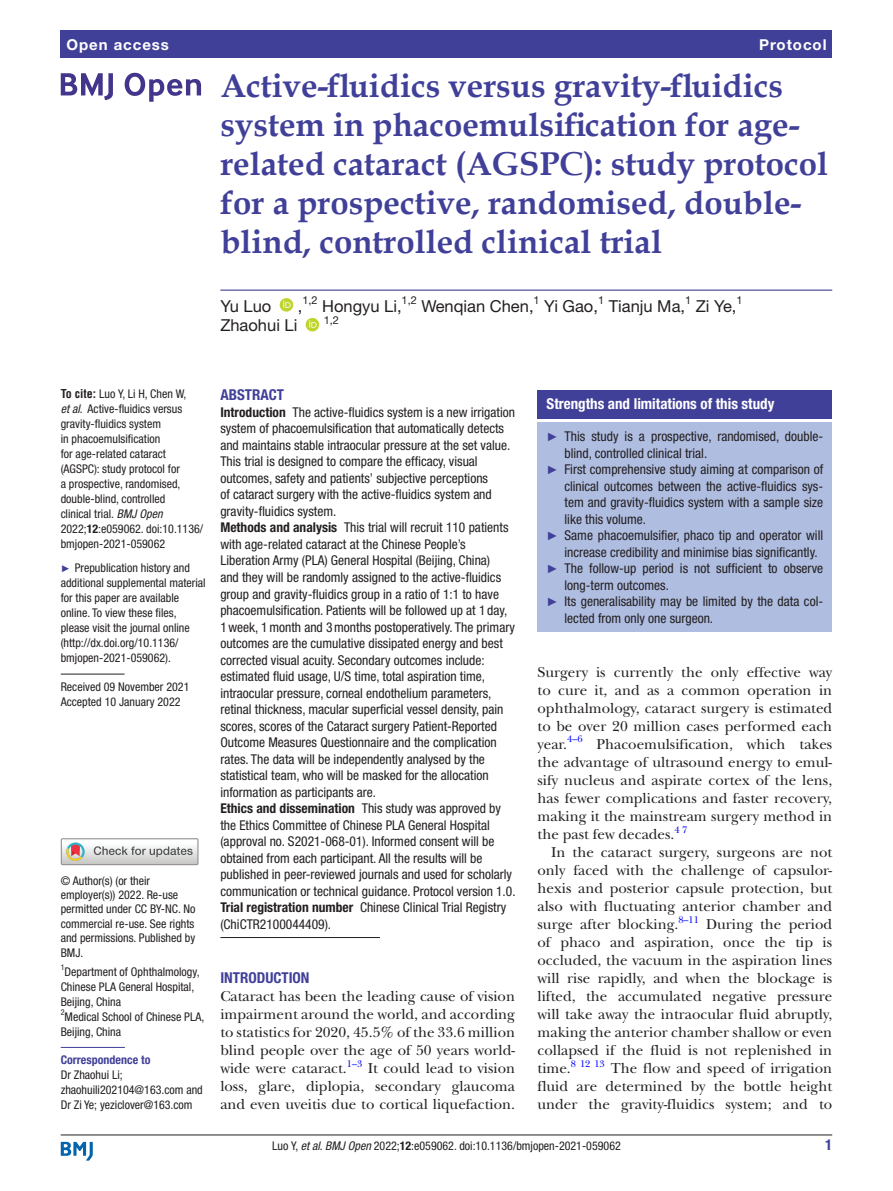
<style>
.page{position:relative;width:893px;height:1191px;background:#fff}
.page>*{position:absolute;margin:0;border:0;box-sizing:border-box;transform-origin:0 0}
.t1{font:700 33px/39px "Book Antiqua";color:#414099}
.t2{font:16.5px "Helvetica Neue LT Std";color:#231f20}
.t3{font:15px/18px "New Baskerville";color:#231f20;text-align:justify}
.t4{font:700 condensed 15px "Helvetica Neue LT Std";color:#fff}
.t5{font:700 condensed 15px "Helvetica Neue LT Std";color:#414099}
.t6{font:700 15px "Helvetica Neue LT Std";letter-spacing:.065em;color:#fff}
.t7{font:condensed 13.5px/16.5px "Helvetica Neue LT Std";color:#231f20}
.t8{font:condensed 12px/15px "Helvetica Neue LT Std";color:#231f20}
.t9{font:700 condensed 12px "Helvetica Neue LT Std";color:#414099}
.t10{font:10.95px "Helvetica Neue LT Std";color:#231f20}
.t11{font:9.9px "New Baskerville";color:#00f}
.t12{font:condensed 7.95px "Helvetica Neue LT Std";color:#231f20}
.s1{font-family:"Helvetica LT Std";font-weight:700}
.s2{font-style:italic}
.s3{font-weight:700}
.s4{font-family:"Arial";font-stretch:normal;font-size:9.75px;color:#414099}
.s5{font-family:"Arial";font-stretch:normal;font-size:12px;color:#414099}
</style>
<div class="page">
<hr style="left:61px;top:1134px;width:771px;height:1px;background:#231f20">
<svg style="left:61px;top:1141px;width:32px;height:19px"></svg>
<div style="left:61px;top:31px;width:771px;height:27px;background:#414099"></div>
<hr style="left:220px;top:289px;width:612px;height:2px;background:#414099">
<svg style="left:280px;top:298px;width:13px;height:14px"></svg>
<svg style="left:306px;top:318px;width:13px;height:13px"></svg>
<hr style="left:61px;top:673px;width:64px;height:1px;background:#231f20">
<hr style="left:61px;top:1047px;width:64px;height:1px;background:#414099">
<svg style="left:61px;top:73px;width:52px;height:27px"></svg>
<svg style="left:125px;top:73px;width:76px;height:29px"></svg>
<div style="left:61px;top:838px;width:138px;height:27px;border:1px solid #969090"></div>
<svg style="left:61px;top:838px;width:137px;height:26px"></svg>
<hr style="left:220px;top:937px;width:160px;height:1px;background:#231f20">
<div style="left:538px;top:390px;width:294px;height:28px;background:#414099"></div>
<div style="left:538px;top:422px;width:294px;height:210px;background:#afbde1"></div>
<p class="t6" style="left:66px;top:35px;width:104px">Open access</p>
<p class="t6" style="left:759px;top:35px;width:69px">Protocol</p>
<h1 class="t1" style="left:220px;top:66px;width:609px">Active--fluidics versus gravity--fluidics system in phacoemulsification for age-- related cataract (AGSPC): study protocol for a prospective, randomised, double-- blind, controlled clinical trial</h1>
<p class="t10" style="left:302px;top:294px;width:17px">1,2</p>
<p class="t2" style="left:322px;top:296px;width:81px">Hongyu Li,</p>
<p class="t10" style="left:402px;top:294px;width:17px">1,2</p>
<p class="t2" style="left:421px;top:296px;width:114px">Wenqian Chen,</p>
<p class="t10" style="left:534px;top:294px;width:8px">1</p>
<p class="t2" style="left:544px;top:296px;width:55px">Yi Gao,</p>
<p class="t10" style="left:598px;top:294px;width:8px">1</p>
<p class="t2" style="left:609px;top:296px;width:78px">Tianju Ma,</p>
<p class="t10" style="left:685px;top:294px;width:8px">1</p>
<p class="t2" style="left:696px;top:296px;width:42px">Zi Ye,</p>
<p class="t10" style="left:736px;top:294px;width:8px">1</p>
<p class="t2" style="left:220px;top:296px;width:53px">Yu Luo</p>
<p class="t2" style="left:298px;top:296px;width:6px">,</p>
<p class="t2" style="left:220px;top:316px;width:79px">Zhaohui Li</p>
<p class="t10" style="left:324px;top:313px;width:17px">1,2</p>
<p class="t8" style="left:61px;top:386px;width:144px"><span class="s1">To cite:</span> Luo Y, Li H, Chen W,<br><span class="s2">et al</span>. Active-fluidics versus gravity-fluidics system<br>in phacoemulsification<br>for age-related cataract (AGSPC): study protocol for<br>a prospective, randomised, double-blind, controlled<br>clinical trial. <span class="s2">BMJ Open<br></span>2022;<span class="s3">12</span>:e059062. doi:10.1136/ bmjopen-2021-059062</p>
<p class="t8" style="left:61px;top:560px;width:146px"><span class="s4">►</span> Prepublication history and additional supplemental material for this paper are available online. To view these files, please visit the journal online (http://dx.doi.org/10.1136/ bmjopen-2021-059062).</p>
<p class="t8" style="left:61px;top:679px;width:130px">Received 09 November 2021<br>Accepted 10 January 2022</p>
<p class="t8" style="left:61px;top:873px;width:136px;line-height:14.4px">© Author(s) (or their employer(s)) 2022. Re-use permitted under CC BY-NC. No commercial re-use. See rights and permissions. Published by<br>BMJ.</p>
<p class="t12" style="left:61px;top:963px;width:5px">1</p>
<p class="t8" style="left:61px;top:964px;width:145px;text-indent:4px">Department of Ophthalmology,<br>Chinese PLA General Hospital,<br>Beijing, China<br><sup>2</sup>Medical School of Chinese PLA,<br>Beijing, China</p>
<p class="t9" style="left:61px;top:1052px;width:91px">Correspondence to</p>
<p class="t8" style="left:61px;top:1067px;width:144px">Dr Zhaohui Li; zhaohuili202104@163.com and<br>Dr Zi Ye; yeziclover@163.com</p>
<p class="t5" style="left:220px;top:386px;width:65px">ABSTRACT</p>
<p class="t7" style="left:220px;top:404px;width:297px"><span class="s3">Introduction</span> The active-fluidics system is a new irrigation system of phacoemulsification that automatically detects and maintains stable intraocular pressure at the set value.<br>This trial is designed to compare the efficacy, visual outcomes, safety and patients’ subjective perceptions<br>of cataract surgery with the active-fluidics system and gravity-fluidics system.<br><span class="s3">Methods and analysis</span> This trial will recruit 110 patients with age-related cataract at the Chinese People’s Liberation Army (PLA) General Hospital (Beijing, China)<br>and they will be randomly assigned to the active-fluidics group and gravity-fluidics group in a ratio of 1:1 to have phacoemulsification. Patients will be followed up at 1 day, 1week, 1month and 3months postoperatively. The primary outcomes are the cumulative dissipated energy and best corrected visual acuity. Secondary outcomes include: estimated fluid usage, U/S time, total aspiration time, intraocular pressure, corneal endothelium parameters, retinal thickness, macular superficial vessel density, pain scores, scores of the Cataract surgery Patient-Reported Outcome Measures Questionnaire and the complication rates. The data will be independently analysed by the statistical team, who will be masked for the allocation information as participants are.<br><span class="s3">Ethics and dissemination</span> This study was approved by the Ethics Committee of Chinese PLA General Hospital (approval no. S2021-068-01). Informed consent will be obtained from each participant. All the results will be published in peer-reviewed journals and used for scholarly communication or technical guidance. Protocol version 1.0.<br><span class="s3">Trial registration number</span> Chinese Clinical Trial Registry (ChiCTR2100044409).</p>
<p class="t5" style="left:220px;top:969px;width:91px">INTRODUCTION</p>
<p class="t3" style="left:220px;top:987px;width:296px">Cataract has been the leading cause of vision impairment around the world, and according to statistics for 2020, 45.5% of the 33.6 million blind people over the age of 50 years world&shy;wide were cataract.<sup>1–3</sup> It could lead to vision loss, glare, diplopia, secondary glaucoma and even uveitis due to cortical liquefaction.</p>
<p class="t4" style="left:547px;top:395px;width:229px">Strengths and limitations of this study</p>
<p class="t7" style="left:547px;top:428px;width:278px"><span class="s5">►</span> This study is a prospective, randomised, double-</p>
<p class="t7" style="left:565px;top:444px;width:144px">blind, controlled clinical trial.</p>
<p class="t7" style="left:547px;top:461px;width:278px"><span class="s5">►</span> First comprehensive study aiming at comparison of</p>
<p class="t7" style="left:565px;top:477px;width:260px">clinical outcomes between the active-fluidics sys-</p>
<p class="t7" style="left:565px;top:494px;width:260px">tem and gravity-fluidics system with a sample size</p>
<p class="t7" style="left:565px;top:510px;width:83px">like this volume.</p>
<p class="t7" style="left:547px;top:527px;width:278px"><span class="s5">►</span> Same phacoemulsifier, phaco tip and operator will</p>
<p class="t7" style="left:565px;top:543px;width:255px">increase credibility and minimise bias significantly.</p>
<p class="t7" style="left:547px;top:560px;width:278px"><span class="s5">►</span> The follow-up period is not sufficient to observe</p>
<p class="t7" style="left:565px;top:576px;width:106px">long-term outcomes.</p>
<p class="t7" style="left:547px;top:593px;width:278px"><span class="s5">►</span> Its generalisability may be limited by the data col-</p>
<p class="t7" style="left:565px;top:609px;width:150px">lected from only one surgeon.</p>
<p class="t3" style="left:538px;top:663px;width:296px">Surgery is currently the only effective way to cure it, and as a common operation in ophthalmology, cataract surgery is estimated to be over 20 million cases performed each year.<sup>4–6</sup></p>
<p class="t3" style="left:538px;top:735px;width:296px;text-indent:59px">Phacoemulsification, which takes the advantage of ultrasound energy to emul&shy;sify nucleus and aspirate cortex of the lens, has fewer complications and faster recovery, making it the mainstream surgery method in the past few decades.</p>
<p class="t11" style="left:674px;top:823px;width:14px">4 7</p>
<p class="t3" style="left:538px;top:843px;width:296px;text-indent:14px">In the cataract surgery, surgeons are not only faced with the challenge of capsulor&shy;hexis and posterior capsule protection, but also with fluctuating anterior chamber and surge after blocking.</p>
<p class="t11" style="left:678px;top:913px;width:22px">8–11</p>
<p class="t3" style="left:538px;top:915px;width:296px;text-indent:169px">During the period of phaco and aspiration, once the tip is occluded, the vacuum in the aspiration lines will rise rapidly, and when the blockage is lifted, the accumulated negative pressure will take away the intraocular fluid abruptly, making the anterior chamber shallow or even collapsed if the fluid is not replenished in time.<sup>8</sup> <sup>12</sup> <sup>13</sup> The flow and speed of irrigation fluid are determined by the bottle height under the gravity-fluidics system; and to</p>
<p class="t8" style="left:272px;top:1137px;width:350px">Luo Y, <span class="s2">et al</span>. <span class="s2">BMJ Open</span> 2022;<span class="s3">12</span>:e059062. doi:10.1136/bmjopen-2021-059062</p>
<p class="t5" style="left:825px;top:1135px;width:9px">1</p>
</div>
